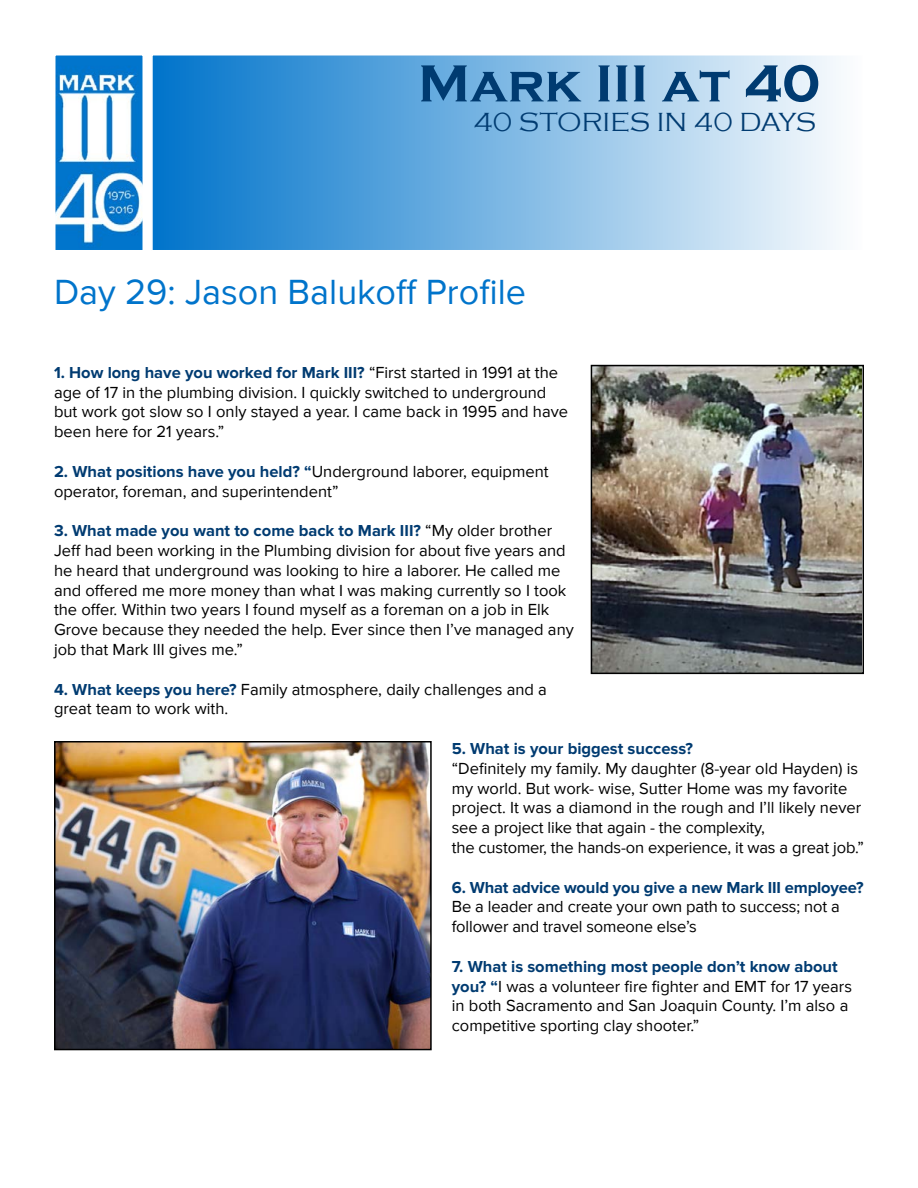
<style>
.page{position:relative;width:918px;height:1188px;background:#fff}
.page>*{position:absolute;margin:0;border:0;box-sizing:border-box;transform-origin:0 0}
.t1{font:700 54px "Copperplate Gothic";color:#003b71}
.t2{font:36px "Proxima Nova";color:#0074cb}
.t3{font:300 27px "Copperplate Gothic";color:#003b71}
.t4{font:16.5px/19.8px "Proxima Nova";color:#000}
.t5{font:700 16.5px "Proxima Nova";letter-spacing:-.01em;color:#003b71}
.s1{font-weight:700;color:#003b71}
</style>
<div class="page">
<div style="left:151px;top:54px;width:713px;height:197px;background:linear-gradient(to right,#0073ca,#fdfefe);border:2px solid #fff"></div>
<img style="left:57px;top:57px;width:84px;height:191px">
<div style="left:54px;top:54px;width:90px;height:197px;border:2px solid #fff"></div>
<img style="left:57px;top:744px;width:372px;height:303px">
<div style="left:54px;top:741px;width:378px;height:309px;border:2px solid #000"></div>
<img style="left:594px;top:368px;width:267px;height:303px">
<div style="left:591px;top:365px;width:273px;height:309px;border:2px solid #000"></div>
<h1 class="t1" style="left:418px;top:54px;width:404px">Mark III at 40</h1>
<h3 class="t3" style="left:473px;top:107px;width:344px">40 STORIES IN 40 DAYS</h3>
<h2 class="t2" style="left:54px;top:271px;width:474px">Day 29: Jason Balukoff Profile</h2>
<p class="t4" style="left:54px;top:363px;width:516px"><span class="s1">1. How long have you worked for Mark III?</span> “First started in 1991 at the age of 17 in the plumbing division. I quickly switched to underground but work got slow so I only stayed a year. I came back in 1995 and have been here for 21 years.”</p>
<p class="t4" style="left:54px;top:462px;width:496px"><span class="s1">2. What positions have you held? “</span>Underground laborer, equipment operator, foreman, and superintendent”</p>
<p class="t4" style="left:54px;top:521px;width:521px"><span class="s1">3. What made you want to come back to Mark III?</span> “My older brother Jeff had been working in the Plumbing division for about five years and he heard that underground was looking to hire a laborer. He called me and offered me more money than what I was making currently so I took the offer. Within two years I found myself as a foreman on a job in Elk Grove because they needed the help. Ever since then I’ve managed any job that Mark III gives me.”</p>
<p class="t4" style="left:54px;top:680px;width:495px"><span class="s1">4. What keeps you here?</span> Family atmosphere, daily challenges and a great team to work with.</p>
<p class="t5" style="left:452px;top:739px;width:243px">5. What is your biggest success?</p>
<p class="t4" style="left:452px;top:759px;width:414px">“Definitely my family. My daughter (8-year old Hayden) is my world. But work- wise, Sutter Home was my favorite project. It was a diamond in the rough and I’ll likely never see a project like that again - the complexity,<br>the customer, the hands-on experience, it was a great job.”</p>
<p class="t5" style="left:452px;top:878px;width:413px">6. What advice would you give a new Mark III employee?</p>
<p class="t4" style="left:452px;top:898px;width:390px">Be a leader and create your own path to success; not a follower and travel someone else’s</p>
<p class="t4" style="left:452px;top:957px;width:402px"><span class="s1">7. What is something most people don’t know about you? “</span>I was a volunteer fire fighter and EMT for 17 years in both Sacramento and San Joaquin County. I’m also a competitive sporting clay shooter.”</p>
</div>
